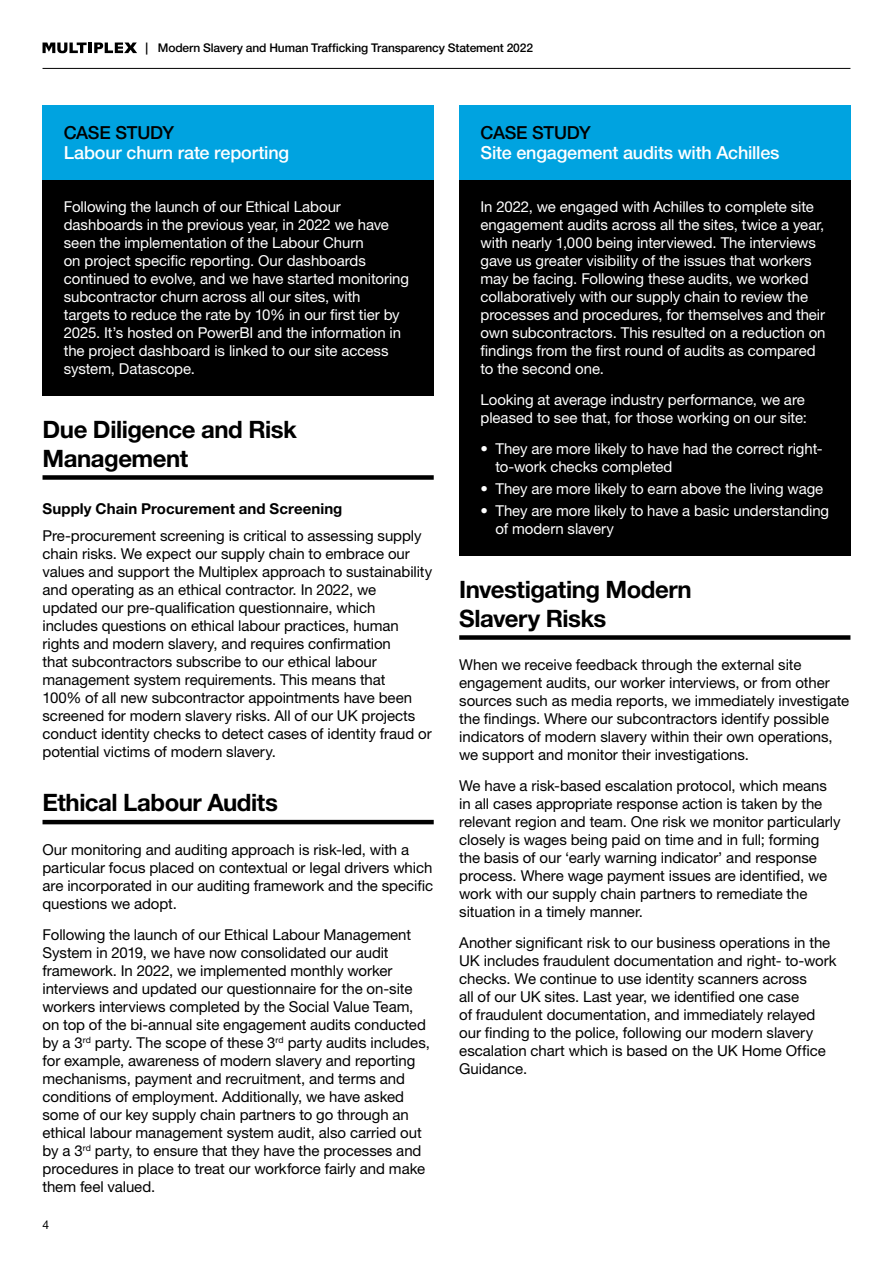
<style>
.page{position:relative;width:893px;height:1263px;background:#fff}
.page>*{position:absolute;margin:0;border:0;box-sizing:border-box;transform-origin:0 0}
.t1{font:700 24px/28.8px "Helvetica Neue LT Std";letter-spacing:-.02em;color:#000}
.t2{font:500 18px "Helvetica Neue LT Std";letter-spacing:-.01em;color:#fff}
.t3{font:500 18px "Helvetica Neue LT Std";letter-spacing:-.015em;color:#000}
.t4{font:15px/18px "Helvetica Neue LT Std";letter-spacing:-.005em;color:#000}
.t5{font:15px/18px "Helvetica Neue LT Std";letter-spacing:-.005em;color:#fff}
.t6{font:700 15px "Helvetica Neue LT Std";letter-spacing:.005em;color:#000}
.t7{font:500 12px "Helvetica Neue LT Std";letter-spacing:-.01em;color:#000}
.t8{font:12px "Helvetica Neue LT Std";color:#000}
</style>
<div class="page">
<svg style="left:43px;top:43px;width:94px;height:10px"></svg>
<hr style="left:43px;top:68px;width:807px;height:1px;background:#000">
<div style="left:43px;top:475px;width:391px;height:5px;background:#000"></div>
<hr style="left:43px;top:820px;width:391px;height:4px;background:#000">
<div style="left:459px;top:635px;width:391px;height:5px;background:#000"></div>
<div style="left:43px;top:180px;width:391px;height:215px;background:#000"></div>
<div style="left:43px;top:105px;width:391px;height:75px;background:#00a3e0"></div>
<div style="left:459px;top:180px;width:391px;height:375px;background:#000"></div>
<div style="left:459px;top:105px;width:391px;height:75px;background:#00a3e0"></div>
<p class="t7" style="left:146px;top:41px;width:389px">| Modern Slavery and Human Trafficking Transparency Statement 2022</p>
<p class="t3" style="left:64px;top:122px;width:112px">CASE STUDY</p>
<p class="t2" style="left:64px;top:142px;width:227px">Labour churn rate reporting</p>
<p class="t5" style="left:64px;top:197px;width:347px">Following the launch of our Ethical Labour dashboards in the previous year, in 2022 we have seen the implementation of the Labour Churn<br>on project specific reporting. Our dashboards continued to evolve, and we have started monitoring subcontractor churn across all our sites, with targets to reduce the rate by 10% in our first tier by 2025. It’s hosted on PowerBI and the information in the project dashboard is linked to our site access system, Datascope.</p>
<h1 class="t1" style="left:43px;top:414px;width:256px">Due Diligence and Risk<br>Management</h1>
<p class="t6" style="left:43px;top:500px;width:301px">Supply Chain Procurement and Screening</p>
<p class="t4" style="left:43px;top:526px;width:391px">Pre-procurement screening is critical to assessing supply chain risks. We expect our supply chain to embrace our values and support the Multiplex approach to sustainability and operating as an ethical contractor. In 2022, we updated our pre-qualification questionnaire, which includes questions on ethical labour practices, human rights and modern slavery, and requires confirmation<br>that subcontractors subscribe to our ethical labour management system requirements. This means that<br>100% of all new subcontractor appointments have been screened for modern slavery risks. All of our UK projects conduct identity checks to detect cases of identity fraud or potential victims of modern slavery.</p>
<h1 class="t1" style="left:43px;top:788px;width:237px">Ethical Labour Audits</h1>
<p class="t4" style="left:43px;top:840px;width:392px">Our monitoring and auditing approach is risk-led, with a particular focus placed on contextual or legal drivers which are incorporated in our auditing framework and the specific questions we adopt.</p>
<p class="t4" style="left:43px;top:925px;width:389px">Following the launch of our Ethical Labour Management System in 2019, we have now consolidated our audit framework. In 2022, we implemented monthly worker interviews and updated our questionnaire for the on-site workers interviews completed by the Social Value Team, on top of the bi-annual site engagement audits conducted by a 3<sup>rd</sup> party. The scope of these 3<sup>rd</sup> party audits includes, for example, awareness of modern slavery and reporting mechanisms, payment and recruitment, and terms and conditions of employment. Additionally, we have asked some of our key supply chain partners to go through an ethical labour management system audit, also carried out by a 3<sup>rd</sup> party, to ensure that they have the processes and procedures in place to treat our workforce fairly and make them feel valued.</p>
<p class="t8" style="left:43px;top:1217px;width:8px">4</p>
<p class="t3" style="left:480px;top:122px;width:112px">CASE STUDY</p>
<p class="t2" style="left:480px;top:142px;width:301px">Site engagement audits with Achilles</p>
<p class="t5" style="left:480px;top:197px;width:347px">In 2022, we engaged with Achilles to complete site engagement audits across all the sites, twice a year, with nearly 1,000 being interviewed. The interviews gave us greater visibility of the issues that workers may be facing. Following these audits, we worked collaboratively with our supply chain to review the processes and procedures, for themselves and their own subcontractors. This resulted on a reduction on findings from the first round of audits as compared to the second one.</p>
<p class="t5" style="left:480px;top:390px;width:328px">Looking at average industry performance, we are pleased to see that, for those working on our site:</p>
<p class="t5" style="left:495px;top:439px;width:329px;text-indent:-15px">• They are more likely to have had the correct right&shy;to-work checks completed</p>
<p class="t5" style="left:480px;top:479px;width:344px">• They are more likely to earn above the living wage</p>
<p class="t5" style="left:495px;top:501px;width:335px;text-indent:-15px">• They are more likely to have a basic understanding of modern slavery</p>
<h1 class="t1" style="left:459px;top:574px;width:234px">Investigating Modern<br>Slavery Risks</h1>
<p class="t4" style="left:459px;top:656px;width:391px">When we receive feedback through the external site engagement audits, our worker interviews, or from other sources such as media reports, we immediately investigate the findings. Where our subcontractors identify possible indicators of modern slavery within their own operations, we support and monitor their investigations.</p>
<p class="t4" style="left:459px;top:776px;width:383px">We have a risk-based escalation protocol, which means in all cases appropriate response action is taken by the relevant region and team. One risk we monitor particularly closely is wages being paid on time and in full; forming the basis of our ‘early warning indicator’ and response process. Where wage payment issues are identified, we work with our supply chain partners to remediate the situation in a timely manner.</p>
<p class="t4" style="left:459px;top:933px;width:379px">Another significant risk to our business operations in the UK includes fraudulent documentation and right- to-work checks. We continue to use identity scanners across<br>all of our UK sites. Last year, we identified one case<br>of fraudulent documentation, and immediately relayed our finding to the police, following our modern slavery escalation chart which is based on the UK Home Office Guidance.</p>
</div>
